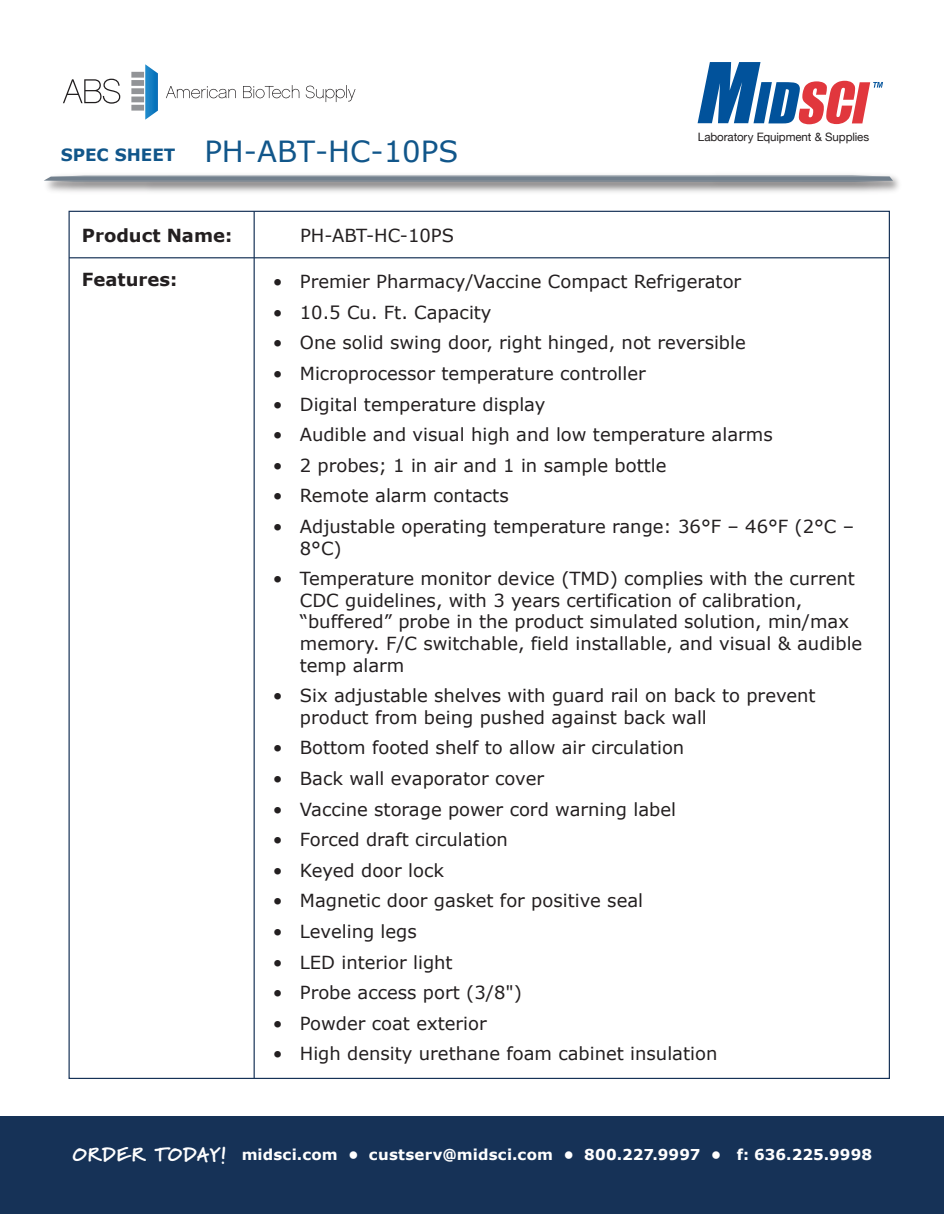
<style>
.page{position:relative;width:945px;height:1215px;background:#fff}
.page>*{position:absolute;margin:0;border:0;box-sizing:border-box;transform-origin:0 0}
.t1{font:29.1px "Verdana";color:#11568a}
.t2{font:18px/21.6px "Verdana";color:#231f20}
.t3{font:700 18px "Verdana";color:#231f20}
.t4{font:700 15px "Verdana";letter-spacing:.01em;color:#fff}
.t5{font:11.55px "Helvetica Neue";letter-spacing:-.01em;color:#231f20}
.s1{font-weight:700;font-size:16.95px}
.s2{font-family:"Marydale";font-weight:900;font-size:19.5px}
</style>
<div class="page">
<svg style="left:63px;top:79px;width:57px;height:25px"></svg>
<svg style="left:166px;top:86px;width:70px;height:12px"></svg>
<svg style="left:243px;top:85px;width:56px;height:13px"></svg>
<svg style="left:306px;top:85px;width:49px;height:17px"></svg>
<div style="left:131px;top:105px;width:13px;height:6px;background:#929497"></div>
<div style="left:131px;top:97px;width:13px;height:5px;background:#929497"></div>
<div style="left:131px;top:88px;width:13px;height:6px;background:#929497"></div>
<div style="left:131px;top:80px;width:13px;height:6px;background:#929497"></div>
<div style="left:131px;top:72px;width:13px;height:6px;background:#929497"></div>
<svg style="left:145px;top:64px;width:13px;height:56px"></svg>
<svg style="left:44px;top:175px;width:849px;height:7px;background:#86909b"></svg>
<div style="left:0;top:1116px;width:944px;height:98px;background:#163257"></div>
<svg style="left:698px;top:62px;width:185px;height:62px"></svg>
<hr style="left:69px;top:257px;width:820px;height:1px;background:#163257">
<hr style="left:254px;top:211px;width:1px;height:867px;background:#163257">
<h1 class="t1" style="left:61px;top:133px;width:399px"><span class="s1">SPEC SHEET</span> PH-ABT-HC-10PS</h1>
<p class="t5" style="left:698px;top:128px;width:173px">Laboratory Equipment &amp; Supplies</p>
<p class="t3" style="left:82px;top:224px;width:152px">Product Name:</p>
<p class="t3" style="left:82px;top:268px;width:97px">Features:</p>
<p class="t2" style="left:300px;top:225px;width:156px">PH-ABT-HC-10PS</p>
<p class="t2" style="left:273px;top:271px;width:470px">• Premier Pharmacy/Vaccine Compact Refrigerator</p>
<p class="t2" style="left:273px;top:302px;width:220px">• 10.5 Cu. Ft. Capacity</p>
<p class="t2" style="left:273px;top:332px;width:475px">• One solid swing door, right hinged, not reversible</p>
<p class="t2" style="left:273px;top:363px;width:375px">• Microprocessor temperature controller</p>
<p class="t2" style="left:273px;top:393px;width:274px">• Digital temperature display</p>
<p class="t2" style="left:273px;top:424px;width:501px">• Audible and visual high and low temperature alarms</p>
<p class="t2" style="left:273px;top:455px;width:395px">• 2 probes; 1 in air and 1 in sample bottle</p>
<p class="t2" style="left:273px;top:485px;width:237px">• Remote alarm contacts</p>
<p class="t2" style="left:300px;top:516px;width:556px;text-indent:-27px">• Adjustable operating temperature range: 36°F – 46°F (2°C –<br>8°C)</p>
<p class="t2" style="left:300px;top:568px;width:564px;text-indent:-27px">• Temperature monitor device (TMD) complies with the current CDC guidelines, with 3 years certification of calibration, “buffered” probe in the product simulated solution, min/max memory. F/C switchable, field installable, and visual &amp; audible temp alarm</p>
<p class="t2" style="left:300px;top:685px;width:517px;text-indent:-27px">• Six adjustable shelves with guard rail on back to prevent product from being pushed against back wall</p>
<p class="t2" style="left:273px;top:737px;width:413px">• Bottom footed shelf to allow air circulation</p>
<p class="t2" style="left:273px;top:768px;width:273px">• Back wall evaporator cover</p>
<p class="t2" style="left:273px;top:798px;width:405px">• Vaccine storage power cord warning label</p>
<p class="t2" style="left:273px;top:829px;width:237px">• Forced draft circulation</p>
<p class="t2" style="left:273px;top:860px;width:173px">• Keyed door lock</p>
<p class="t2" style="left:273px;top:890px;width:372px">• Magnetic door gasket for positive seal</p>
<p class="t2" style="left:273px;top:921px;width:146px">• Leveling legs</p>
<p class="t2" style="left:273px;top:951px;width:181px">• LED interior light</p>
<p class="t2" style="left:273px;top:982px;width:251px">• Probe access port (3/8")</p>
<p class="t2" style="left:273px;top:1013px;width:216px">• Powder coat exterior</p>
<p class="t2" style="left:273px;top:1043px;width:446px">• High density urethane foam cabinet insulation</p>
<p class="t4" style="left:73px;top:1145px;width:801px"><span class="s2">ORDER TODAY!</span> midsci.com • custserv@midsci.com • 800.227.9997 • f: 636.225.9998</p>
</div>
